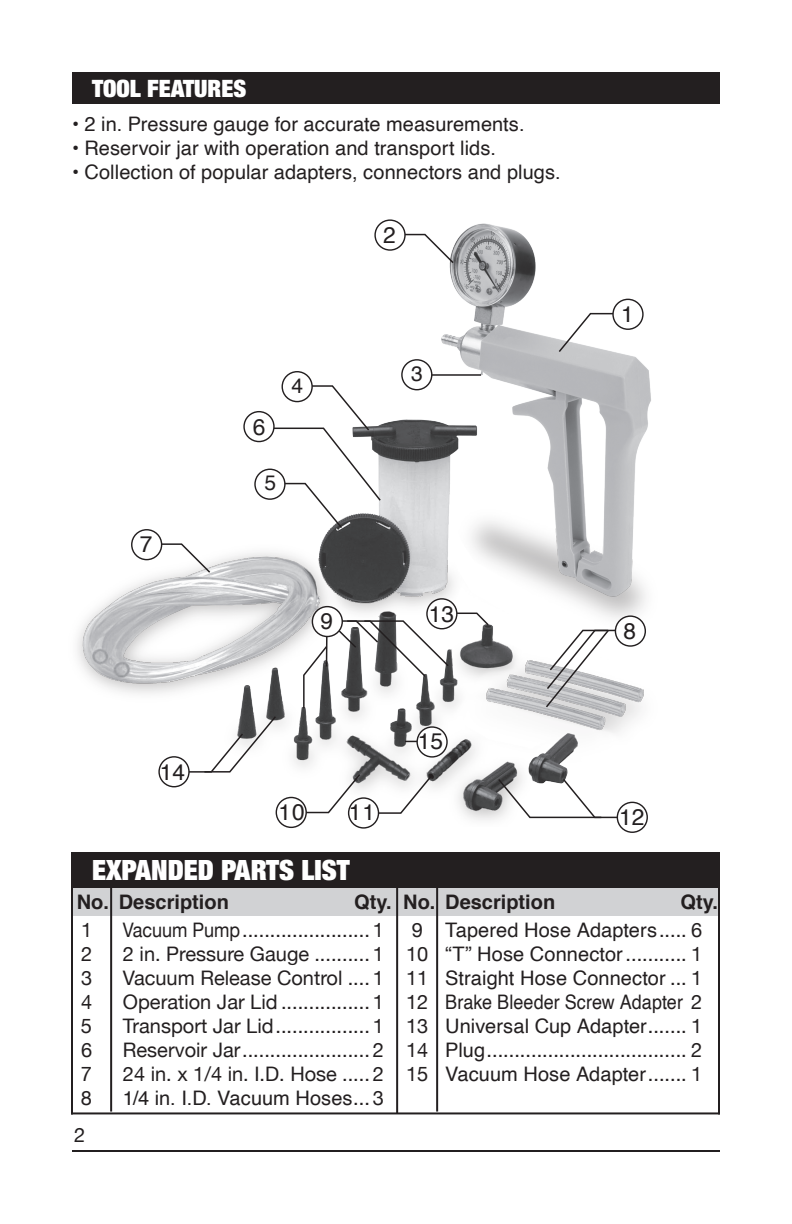
<style>
.page{position:relative;width:792px;height:1224px;background:#fff}
.page>*{position:absolute;margin:0;border:0;box-sizing:border-box;transform-origin:0 0}
.t1{font:900 expanded 28px "Helvetica Neue";color:#fff}
.t2{font:900 expanded 24px "Helvetica Neue";color:#fff}
.t3{font:22.6px "Helvetica";color:#231f20}
.t4{font:22.6px "Helvetica Neue";color:#231f20}
.t5{font:21px "Helvetica";color:#231f20}
.t6{font:20px/24px "Helvetica";letter-spacing:.005em;color:#231f20;text-align:justify}
.t7{font:20px "Helvetica Neue";color:#231f20}
.t8{font:700 20px "Helvetica";color:#231f20}
.t9{font:20px "Helvetica Neue";color:#231f20;scale:.9 1}
.s1{font-family:"Helvetica Neue"}
.s2{font-family:"Helvetica"}
</style>
<div class="page">
<hr style="left:72px;top:1150px;width:648px;height:2px;background:#231f20">
<img style="left:77px;top:221px;width:574px;height:605px">
<div style="left:72px;top:72px;width:648px;height:32px;background:#231f20"></div>
<div style="left:244px;top:412px;width:30px;height:30px;background:#fff;border-radius:50%"></div>
<div style="left:243px;top:411px;width:32px;height:31px;border:1px solid #231f20;border-radius:50%"></div>
<svg style="left:141px;top:543px;width:71px;height:31px"></svg>
<div style="left:132px;top:530px;width:30px;height:30px;background:#fff;border-radius:50%"></div>
<div style="left:131px;top:529px;width:31px;height:31px;border:1px solid #231f20;border-radius:50%"></div>
<svg style="left:557px;top:312px;width:60px;height:42px"></svg>
<div style="left:613px;top:299px;width:30px;height:30px;background:#fff;border-radius:50%"></div>
<div style="left:612px;top:299px;width:32px;height:31px;border:1px solid #231f20;border-radius:50%"></div>
<div style="left:282px;top:372px;width:30px;height:30px;background:#fff;border-radius:50%"></div>
<div style="left:282px;top:371px;width:31px;height:31px;border:1px solid #231f20;border-radius:50%"></div>
<svg style="left:267px;top:385px;width:115px;height:145px"></svg>
<div style="left:255px;top:469px;width:30px;height:30px;background:#fff;border-radius:50%"></div>
<div style="left:254px;top:469px;width:32px;height:31px;border:1px solid #231f20;border-radius:50%"></div>
<div style="left:615px;top:616px;width:30px;height:30px;background:#fff;border-radius:50%"></div>
<div style="left:615px;top:615px;width:31px;height:32px;border:1px solid #231f20;border-radius:50%"></div>
<svg style="left:374px;top:773px;width:60px;height:42px"></svg>
<div style="left:349px;top:798px;width:30px;height:30px;background:#fff;border-radius:50%"></div>
<div style="left:348px;top:797px;width:31px;height:32px;border:1px solid #231f20;border-radius:50%"></div>
<svg style="left:302px;top:773px;width:60px;height:41px"></svg>
<div style="left:276px;top:797px;width:30px;height:30px;background:#fff;border-radius:50%"></div>
<div style="left:276px;top:797px;width:31px;height:31px;border:1px solid #231f20;border-radius:50%"></div>
<div style="left:159px;top:757px;width:30px;height:30px;background:#fff;border-radius:50%"></div>
<div style="left:158px;top:756px;width:32px;height:31px;border:1px solid #231f20;border-radius:50%"></div>
<svg style="left:184px;top:715px;width:94px;height:58px"></svg>
<div style="left:427px;top:599px;width:30px;height:30px;background:#fff;border-radius:50%"></div>
<div style="left:426px;top:598px;width:32px;height:31px;border:1px solid #231f20;border-radius:50%"></div>
<div style="left:417px;top:727px;width:30px;height:30px;background:#fff;border-radius:50%"></div>
<div style="left:416px;top:726px;width:32px;height:32px;border:1px solid #231f20;border-radius:50%"></div>
<svg style="left:544px;top:629px;width:78px;height:80px"></svg>
<svg style="left:312px;top:607px;width:30px;height:30px"></svg>
<div style="left:312px;top:606px;width:31px;height:31px;border:1px solid #231f20;border-radius:50%"></div>
<svg style="left:302px;top:612px;width:188px;height:98px"></svg>
<svg style="left:497px;top:777px;width:125px;height:42px"></svg>
<div style="left:617px;top:802px;width:30px;height:30px;background:#fff;border-radius:50%"></div>
<div style="left:617px;top:802px;width:31px;height:31px;border:1px solid #231f20;border-radius:50%"></div>
<svg style="left:385px;top:233px;width:70px;height:32px"></svg>
<div style="left:375px;top:220px;width:30px;height:30px;background:#fff;border-radius:50%"></div>
<div style="left:374px;top:219px;width:32px;height:32px;border:1px solid #231f20;border-radius:50%"></div>
<hr style="left:420px;top:374px;width:61px;height:2px;background:#231f20">
<div style="left:402px;top:360px;width:30px;height:30px;background:#fff;border-radius:50%"></div>
<div style="left:401px;top:359px;width:31px;height:31px;border:1px solid #231f20;border-radius:50%"></div>
<div style="left:72px;top:880px;width:648px;height:36px;background:#d1d2d4"></div>
<div style="left:72px;top:852px;width:648px;height:36px;background:#231f20"></div>
<hr style="left:71px;top:852px;width:2px;height:262px;background:#231f20">
<hr style="left:718px;top:852px;width:2px;height:262px;background:#231f20">
<hr style="left:71px;top:1112px;width:649px;height:2px;background:#231f20">
<hr style="left:396px;top:887px;width:2px;height:226px;background:#231f20">
<hr style="left:110px;top:887px;width:2px;height:225px;background:#231f20">
<hr style="left:436px;top:887px;width:2px;height:225px;background:#231f20">
<p class="t2" style="left:92px;top:73px;width:156px">TOOL FEATURES</p>
<p class="t6" style="left:72px;top:113px;width:454px">• 2 in. Pressure gauge for accurate measurements.</p>
<p class="t6" style="left:72px;top:137px;width:426px">• Reservoir jar with operation and transport lids.</p>
<p class="t6" style="left:72px;top:161px;width:490px">• Collection of popular adapters, connectors and plugs.</p>
<p class="t3" style="left:383px;top:217px;width:14px">2</p>
<p class="t3" style="left:140px;top:527px;width:14px">7</p>
<p class="t4" style="left:253px;top:410px;width:14px">6</p>
<p class="t5" style="left:264px;top:467px;width:13px">5</p>
<p class="t5" style="left:292px;top:369px;width:13px">4</p>
<p class="t3" style="left:321px;top:604px;width:14px">9</p>
<p class="t5" style="left:411px;top:357px;width:13px">3</p>
<p class="t3" style="left:429px;top:597px;width:27px">13</p>
<p class="t3" style="left:160px;top:754px;width:27px">14</p>
<p class="t3" style="left:278px;top:795px;width:28px">10</p>
<p class="t3" style="left:349px;top:795px;width:28px">11</p>
<p class="t1" style="left:92px;top:852px;width:259px">EXPANDED PARTS LIST</p>
<p class="t3" style="left:418px;top:724px;width:27px">15</p>
<p class="t3" style="left:621px;top:296px;width:14px">1</p>
<p class="t3" style="left:624px;top:613px;width:14px">8</p>
<p class="t3" style="left:619px;top:800px;width:27px">12</p>
<p class="t8" style="left:77px;top:886px;width:154px">No. Description</p>
<p class="t8" style="left:354px;top:886px;width:39px">Qty.</p>
<p class="t8" style="left:403px;top:886px;width:154px">No. Description</p>
<p class="t8" style="left:681px;top:886px;width:39px">Qty.</p>
<p class="t7" style="left:81px;top:916px;width:13px">1</p>
<p class="t9" style="left:123px;top:916px;width:292px">Vacuum Pump....................... 1</p>
<p class="t7" style="left:81px;top:940px;width:13px">2</p>
<p class="t7" style="left:123px;top:940px;width:263px">2 in. Pressure Gauge .......... 1</p>
<p class="t7" style="left:81px;top:964px;width:13px">3</p>
<p class="t7" style="left:123px;top:964px;width:263px">Vacuum Release Control .... 1</p>
<p class="t7" style="left:81px;top:988px;width:13px">4</p>
<p class="t7" style="left:123px;top:988px;width:263px">Operation Jar Lid ................ 1</p>
<p class="t7" style="left:81px;top:1012px;width:13px">5</p>
<p class="t7" style="left:123px;top:1012px;width:263px">Transport Jar Lid................. 1</p>
<p class="t7" style="left:81px;top:1036px;width:13px">6</p>
<p class="t7" style="left:123px;top:1036px;width:263px">Reservoir Jar....................... 2</p>
<p class="t7" style="left:81px;top:1060px;width:13px">7</p>
<p class="t7" style="left:123px;top:1060px;width:263px">24 in. x 1/4 in. I.D. Hose ..... 2</p>
<p class="t7" style="left:81px;top:1084px;width:13px">8</p>
<p class="t6" style="left:123px;top:1087px;width:263px">1/4 in. I.D. Vacuum Hoses<span class="s1">... 3</span></p>
<p class="t7" style="left:74px;top:1120px;width:13px">2</p>
<p class="t6" style="left:406px;top:919px;width:298px"><span class="s1">9</span> Tapered Hose Adapters<span class="s1">..... 6<br>10</span> “T” Hose Connector<span class="s1">........... 1<br>11</span> Straight Hose Connector <span class="s1">... 1<br>12</span> Brake Bleeder Screw Adapter <span class="s1">2<br>13</span> Universal Cup Adapter<span class="s1">....... 1</span></p>
<p class="t7" style="left:406px;top:1036px;width:298px">14 <span class="s2">Plug</span>.................................... 2</p>
<p class="t6" style="left:406px;top:1063px;width:298px"><span class="s1">15</span> Vacuum Hose Adapter<span class="s1">....... 1</span></p>
</div>
